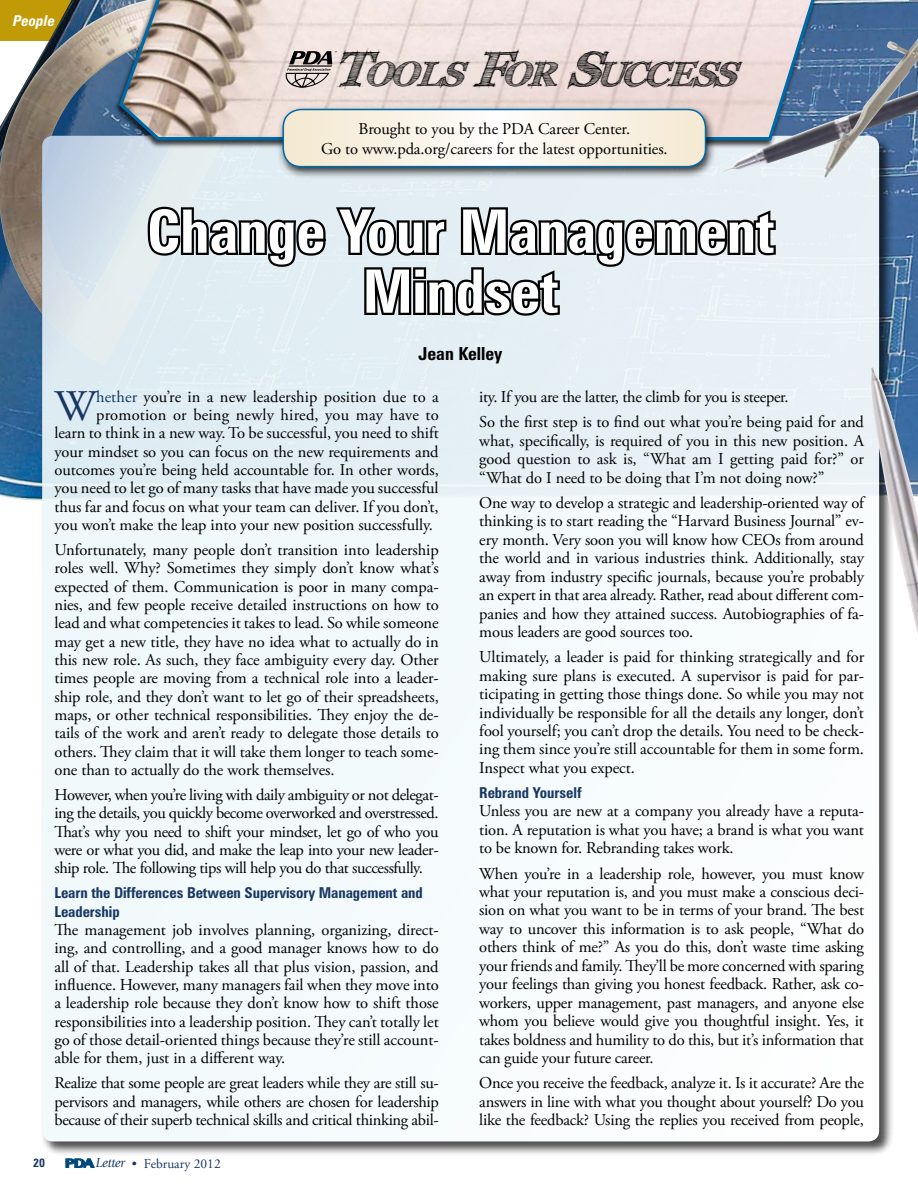
<style>
.page{position:relative;width:918px;height:1188px;background:#fff}
.page>*{position:absolute;margin:0;border:0;box-sizing:border-box;transform-origin:0 0}
.t1{font:700 condensed 60px/60px "Zurich BT";letter-spacing:-.005em;color:#fff;text-align:center}
.t2{font:43.65px "Adobe Garamond Pro";color:#173763}
.t3{font:italic 700 34.65px "FFF Tusj";color:#000}
.t4{font:700 condensed 18px "Zurich BT";color:#000}
.t5{font:16.5px/18.5px "Adobe Garamond Pro";letter-spacing:-.01em;color:#000;text-align:justify}
.t6{font:16.5px "Adobe Garamond Pro";letter-spacing:.01em;color:#000}
.t7{font:700 condensed 15px/18.3px "Zurich BT";letter-spacing:-.005em;color:#173763}
.t8{font:italic 700 condensed 15px "Zurich BT";color:#fff}
.t9{font:13.5px "Adobe Garamond Pro";color:#173763}
.t10{font:700 condensed 12px "Zurich BT";color:#173763}
.s1{font-size:49.5px}
.s2{color:#173763}
.s3{font-family:"Giovanni";font-style:italic}
</style>
<div class="page">
<svg style="left:66px;top:1159px;width:28px;height:8px"></svg>
<img style="left:0;top:0;width:918px;height:501px">
<img style="left:0;top:0;width:113px;height:366px">
<div style="left:41px;top:134px;width:853px;height:1022px;background:#000;opacity:.75"></div>
<div style="left:42px;top:136px;width:837px;height:1006px;background:linear-gradient(to bottom,#dbe7ef,#fff);border-radius:11px"></div>
<img style="left:779px;top:91px;width:45px;height:81px">
<img style="left:117px;top:0;width:705px;height:142px">
<img style="left:871px;top:366px;width:47px;height:269px">
<svg style="left:144px;top:0;width:635px;height:360px;background:#ccc"></svg>
<div style="left:283px;top:109px;width:423px;height:58px;border:2px solid #0069a8;border-radius:18px"></div>
<img style="left:824px;top:39px;width:94px;height:139px">
<p class="t8" style="left:13px;top:12px;width:43px">People</p>
<h3 class="t3" style="left:332px;top:54px;width:418px"><span class="s1">T</span>OOLS<span class="s1">F</span>OR <span class="s1">S</span>UCCESS</h3>
<p class="t5" style="left:321px;top:120px;width:348px;line-height:19.5px;text-align:center">Brought to you by the PDA Career Center.<br>Go to www.pda.org/careers for the latest opportunities.</p>
<h1 class="t1" style="left:147px;top:201px;width:629px">Change Your Management<br>Mindset</h1>
<p class="t4" style="left:418px;top:343px;width:85px">Jean Kelley</p>
<h2 class="t2" style="left:54px;top:380px;width:43px">W</h2>
<p class="t5" style="left:96px;top:388px;width:344px"><span class="s2">hether</span> you’re in a new leadership position due to a</p>
<p class="t6" style="left:96px;top:405px;width:344px">promotion or being newly hired, you may have to</p>
<p class="t5" style="left:54px;top:425px;width:386px">learn to think in a new way. To be successful, you need to shift</p>
<p class="t5" style="left:54px;top:443px;width:386px">your mindset so you can focus on the new requirements and</p>
<p class="t5" style="left:54px;top:461px;width:386px">outcomes you’re being held accountable for. In other words,</p>
<p class="t5" style="left:54px;top:480px;width:386px">you need to let go of many tasks that have made you successful</p>
<p class="t5" style="left:54px;top:498px;width:386px">thus far and focus on what your team can deliver. If you don’t,</p>
<p class="t5" style="left:54px;top:516px;width:380px">you won’t make the leap into your new position successfully.</p>
<p class="t5" style="left:54px;top:541px;width:386px">Unfortunately, many people don’t transition into leadership roles well. Why? Sometimes they simply don’t know what’s expected of them. Communication is poor in many compa&shy;nies, and few people receive detailed instructions on how to lead and what competencies it takes to lead. So while someone may get a new title, they have no idea what to actually do in this new role. As such, they face ambiguity every day. Other times people are moving from a technical role into a leader&shy;ship role, and they don’t want to let go of their spreadsheets, maps, or other technical responsibilities. They enjoy the de&shy;tails of the work and aren’t ready to delegate those details to others. They claim that it will take them longer to teach some&shy;one than to actually do the work themselves.</p>
<p class="t5" style="left:54px;top:786px;width:386px">However, when you’re living with daily ambiguity or not delegat&shy;ing the details, you quickly become overworked and overstressed.<br>That’s why you need to shift your mindset, let go of who you were or what you did, and make the leap into your new leader&shy;ship role. The following tips will help you do that successfully.</p>
<p class="t7" style="left:54px;top:884px;width:370px">Learn the Differences Between Supervisory Management and<br>Leadership</p>
<p class="t5" style="left:54px;top:921px;width:386px">The management job involves planning, organizing, direct&shy;ing, and controlling, and a good manager knows how to do all of that. Leadership takes all that plus vision, passion, and influence. However, many managers fail when they move into a leadership role because they don’t know how to shift those responsibilities into a leadership position. They can’t totally let go of those detail-oriented things because they’re still account&shy;able for them, just in a different way.</p>
<p class="t5" style="left:54px;top:1075px;width:386px">Realize that some people are great leaders while they are still su&shy;pervisors and managers, while others are chosen for leadership because of their superb technical skills and critical thinking abil-</p>
<p class="t10" style="left:33px;top:1156px;width:13px">20</p>
<p class="t9" style="left:96px;top:1155px;width:126px"><span class="s3">Letter</span> • February 2012</p>
<p class="t5" style="left:479px;top:385px;width:386px;line-height:25.2px">ity. If you are the latter, the climb for you is steeper.<br>So the first step is to find out what you’re being paid for and</p>
<p class="t5" style="left:479px;top:432px;width:386px">what, specifically, is required of you in this new position. A good question to ask is, “What am I getting paid for?” or “What do I need to be doing that I’m not doing now?”</p>
<p class="t5" style="left:479px;top:494px;width:388px">One way to develop a strategic and leadership-oriented way of thinking is to start reading the “Harvard Business Journal” ev&shy;ery month. Very soon you will know how CEOs from around the world and in various industries think. Additionally, stay away from industry specific journals, because you’re probably an expert in that area already. Rather, read about different com&shy;panies and how they attained success. Autobiographies of fa&shy;mous leaders are good sources too.</p>
<p class="t5" style="left:479px;top:648px;width:386px">Ultimately, a leader is paid for thinking strategically and for making sure plans is executed. A supervisor is paid for par&shy;ticipating in getting those things done. So while you may not individually be responsible for all the details any longer, don’t fool yourself; you can’t drop the details. You need to be check&shy;ing them since you’re still accountable for them in some form.<br>Inspect what you expect.</p>
<p class="t7" style="left:479px;top:783px;width:104px">Rebrand Yourself</p>
<p class="t5" style="left:479px;top:803px;width:386px">Unless you are new at a company you already have a reputa&shy;tion. A reputation is what you have; a brand is what you want to be known for. Rebranding takes work.</p>
<p class="t5" style="left:479px;top:865px;width:386px">When you’re in a leadership role, however, you must know what your reputation is, and you must make a conscious deci&shy;sion on what you want to be in terms of your brand. The best way to uncover this information is to ask people, “What do others think of me?” As you do this, don’t waste time asking your friends and family. They’ll be more concerned with sparing your feelings than giving you honest feedback. Rather, ask co&shy;workers, upper management, past managers, and anyone else whom you believe would give you thoughtful insight. Yes, it takes boldness and humility to do this, but it’s information that can guide your future career.</p>
<p class="t5" style="left:479px;top:1074px;width:386px">Once you receive the feedback, analyze it. Is it accurate? Are the answers in line with what you thought about yourself? Do you like the feedback? Using the replies you received from people,</p>
</div>
